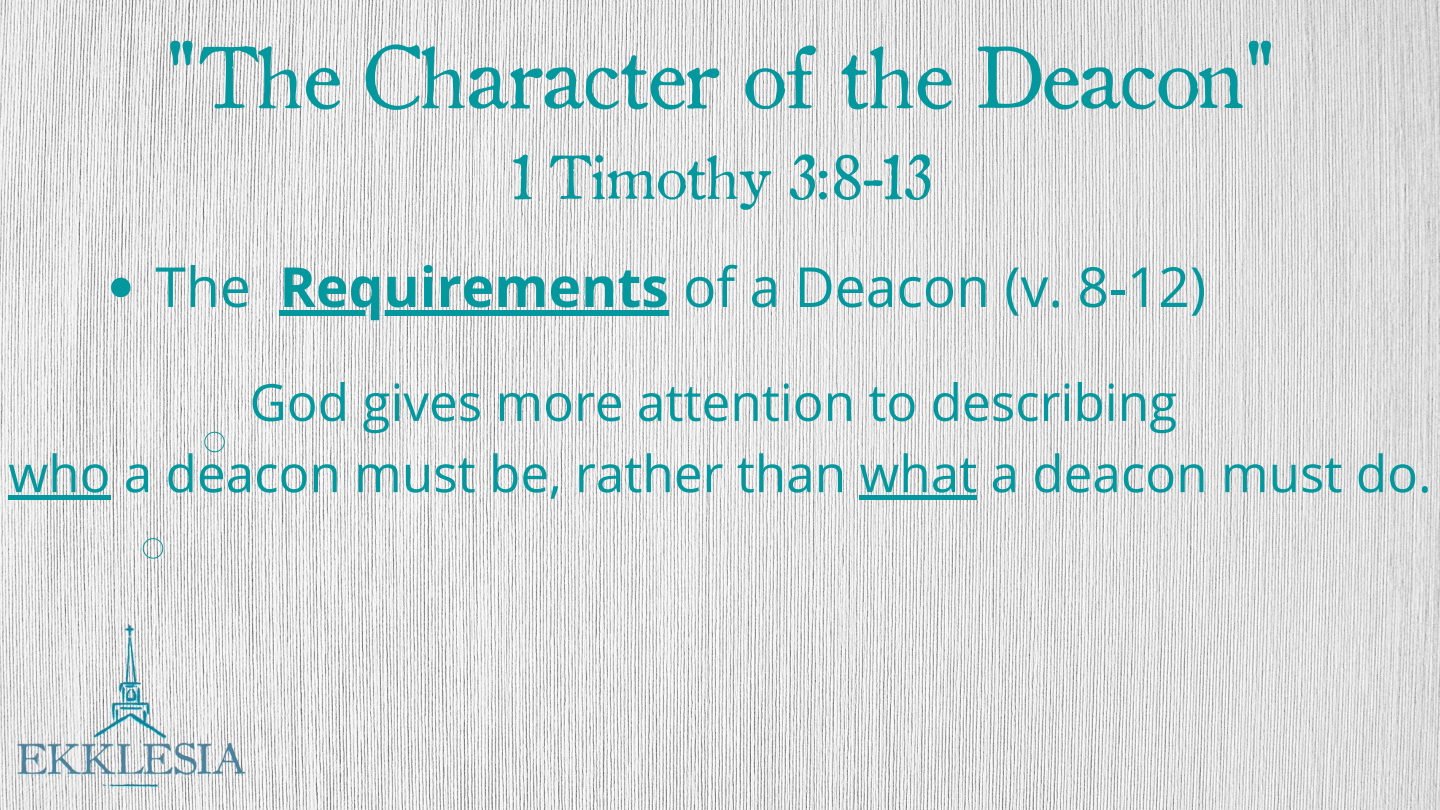
<style>
.page{position:relative;width:1440px;height:810px;background:#fff}
.page>*{position:absolute;margin:0;border:0;box-sizing:border-box;transform-origin:0 0}
.t1{font:85px "Old Style 1 HPLHS";color:#03989e}
.t2{font:60px "Old Style 1 HPLHS";color:#03989e}
.t3{font:55.2px "Open Sans";color:#03989e}
.t4{font:51.2px/71.2px "Open Sans";color:#03989e;text-align:center}
.s1{font-weight:700}
</style>
<div class="page">
<img style="left:0;top:0;width:1440px;height:810px">
<svg style="left:111px;top:278px;width:20px;height:19px"></svg>
<div style="left:279px;top:310px;width:390px;height:5px;background:#03989e"></div>
<svg style="left:204px;top:431px;width:21px;height:22px"></svg>
<svg style="left:142px;top:538px;width:22px;height:21px"></svg>
<div style="left:8px;top:495px;width:102px;height:5px;background:#03989e"></div>
<div style="left:859px;top:495px;width:118px;height:5px;background:#03989e"></div>
<h1 class="t1" style="left:164px;top:14px;width:1113px">"The Character of the Deacon"</h1>
<p class="t2" style="left:510px;top:133px;width:421px">1 Timothy 3:8-13</p>
<p class="t3" style="left:155px;top:248px;width:1052px">The <span class="s1">Requirements</span> of a Deacon (v. 8-12)</p>
<p class="t4" style="left:8px;top:365px;width:1425px">God gives more attention to describing<br>who a deacon must be, rather than what a deacon must do.</p>
</div>
